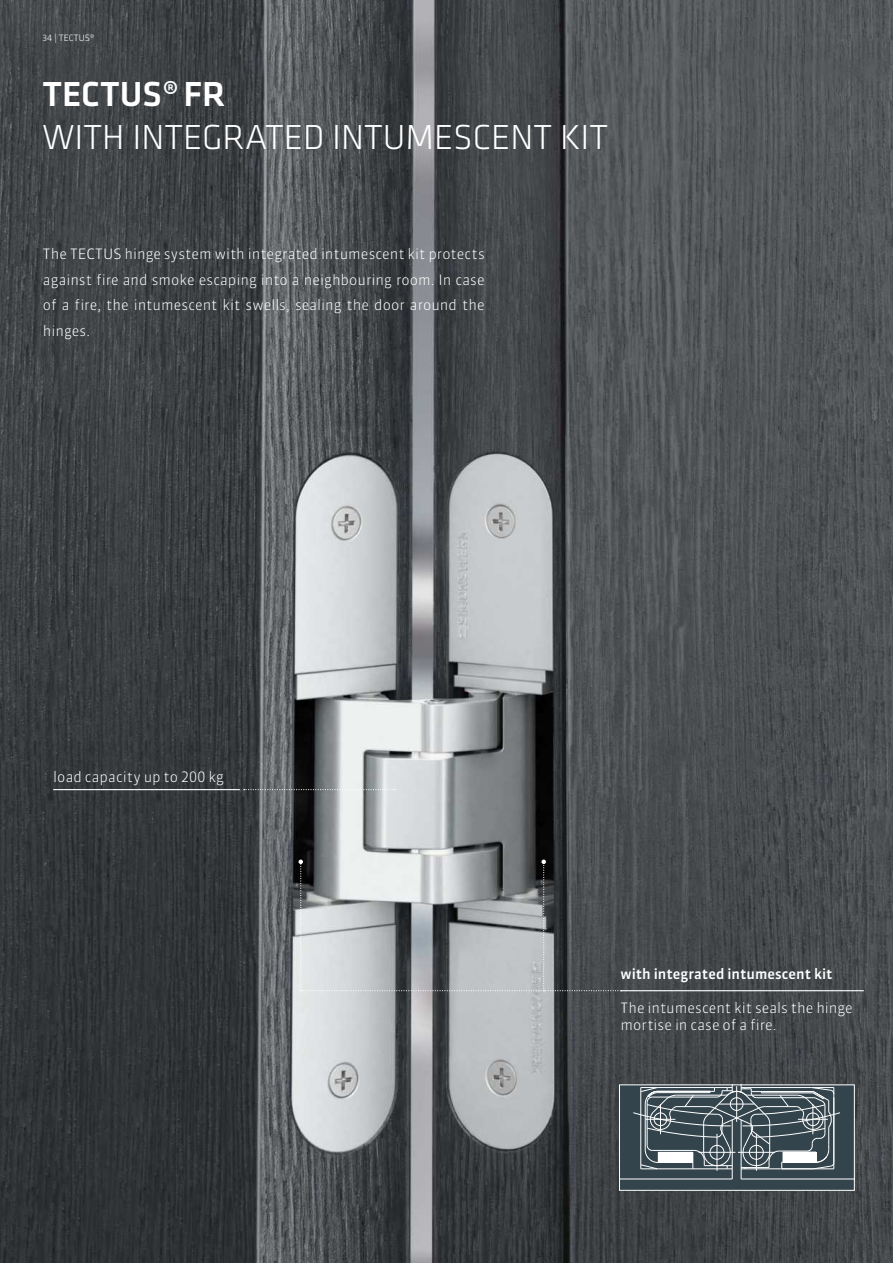
<style>
.page{position:relative;width:893px;height:1263px;background:#fff}
.page>*{position:absolute;margin:0;border:0;box-sizing:border-box;transform-origin:0 0}
.t1{font:300 36px "Klavika";color:#fff}
.t2{font:500 36px "Klavika";color:#fff}
.t3{font:300 14.25px/25.5px "Simonswerk Sanuk";color:#fff;text-align:justify}
.t4{font:500 14.25px "Simonswerk Sanuk";color:#fff}
.t5{font:300 9.45px "Klavika";color:#fff}
</style>
<div class="page">
<img style="left:0;top:0;width:893px;height:1263px">
<div style="left:619px;top:1085px;width:235px;height:105px;background:#33444d"></div>
<hr style="left:619px;top:1179px;width:113px;height:1px;background:#fff">
<hr style="left:741px;top:1179px;width:113px;height:1px;background:#fff">
<svg style="left:633px;top:1086px;width:208px;height:93px"></svg>
<hr style="left:746px;top:1087px;width:66px;height:1px;background:#fff">
<div style="left:658px;top:1152px;width:35px;height:10px;background:#fff"></div>
<div style="left:783px;top:1152px;width:33px;height:10px;background:#fff"></div>
<div style="left:619px;top:1084px;width:236px;height:107px;border:1px solid #fff"></div>
<hr style="left:53px;top:789px;width:187px;height:1px;background:#fff">
<svg style="left:244px;top:789px;width:152px;height:1px"></svg>
<hr style="left:620px;top:990px;width:244px;height:1px;background:#fff">
<svg style="left:299px;top:859px;width:323px;height:132px;background:#919598"></svg>
<p class="t5" style="left:43px;top:33px;width:28px">34 | TECTUS</p>
<p class="t5" style="left:90px;top:33px;width:6px">®</p>
<h1 class="t2" style="left:43px;top:74px;width:181px">TECTUS®FR</h1>
<h1 class="t1" style="left:43px;top:117px;width:411px">WITH I NTEGRATED I NTU MESCE</h1>
<h1 class="t1" style="left:510px;top:117px;width:83px">NT KIT</h1>
<p class="t3" style="left:43px;top:241px;width:443px">The TECTUS hinge system with integrated intumescent kit protects against fire and smoke escaping into a neighbouring room. In case of a fire, the intumescent kit swells, sealing the door around the hinges.</p>
<p class="t3" style="left:53px;top:764px;width:172px">load capacity up to 200 kg</p>
<p class="t4" style="left:620px;top:965px;width:214px">with integrated intumescent kit</p>
<p class="t3" style="left:620px;top:999px;width:234px;line-height:17.1px">The intumescent kit seals the hinge mortise in case of a fire.</p>
</div>
